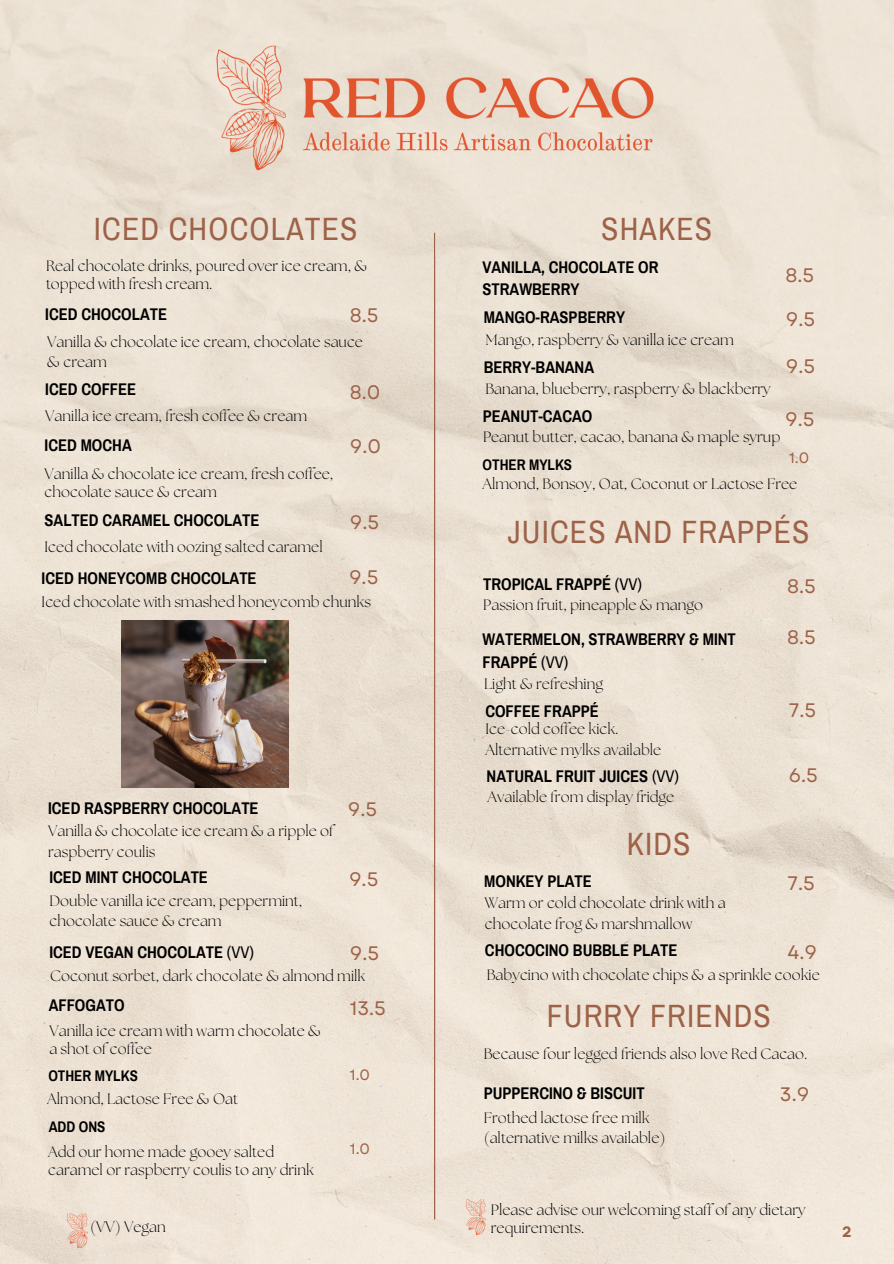
<style>
.page{position:relative;width:894px;height:1264px;background:#fff}
.page>*{position:absolute;margin:0;border:0;box-sizing:border-box;transform-origin:0 0}
.t1{font:31.5px "Archivo Narrow";letter-spacing:.035em;color:#9d6248}
.t2{font:19.5px "Garet";color:#9d6248}
.t3{font:700 16.5px/22.5px "Archivo Narrow";color:#000}
.t4{font:300 15px/18px "The Seasons";color:#000}
.t5{font:700 15px "Archivo Narrow";color:#000}
.t6{font:15px "Garet";color:#9d6248}
.t7{font:700 15px "Garet";color:#9d6248}
.s1{font-weight:400}
</style>
<div class="page">
<img style="left:0;top:0;width:893px;height:1263px">
<hr style="left:434px;top:233px;width:1px;height:985px;background:#9d6248">
<img style="left:121px;top:620px;width:167px;height:167px">
<img style="left:207px;top:44px;width:454px;height:129px">
<img style="left:464px;top:1199px;width:24px;height:35px">
<img style="left:65px;top:1212px;width:24px;height:35px">
<h2 class="t1" style="left:94px;top:212px;width:265px">ICED CHOCOLATES</h2>
<p class="t4" style="left:46px;top:258px;width:323px">Real chocolate drinks, poured over ice cream, &amp; topped with fresh cream.</p>
<h2 class="t3" style="left:45px;top:303px;width:123px">ICED CHOCOLATE</h2>
<h3 class="t4" style="left:47px;top:333px;width:317px">Vanilla &amp; chocolate ice cream, chocolate sauce</h3>
<p class="t4" style="left:47px;top:354px;width:61px">&amp; cream</p>
<p class="t3" style="left:45px;top:378px;width:92px">ICED COFFEE</p>
<h2 class="t4" style="left:45px;top:408px;width:263px">Vanilla ice cream, fresh coffee &amp; cream</h2>
<h3 class="t3" style="left:45px;top:434px;width:89px">ICED MOCHA</h3>
<p class="t4" style="left:45px;top:466px;width:290px">Vanilla &amp; chocolate ice cream, fresh coffee,</p>
<p class="t4" style="left:45px;top:484px;width:174px">chocolate sauce &amp; cream</p>
<p class="t2" style="left:350px;top:301px;width:30px">8.5</p>
<h4 class="t2" style="left:350px;top:378px;width:32px">8.0</h4>
<p class="t2" style="left:350px;top:432px;width:33px">9.0</p>
<h3 class="t3" style="left:45px;top:509px;width:216px">SALTED CARAMEL CHOCOLATE</h3>
<h2 class="t4" style="left:45px;top:539px;width:279px">Iced chocolate with oozing salted caramel</h2>
<p class="t2" style="left:350px;top:508px;width:31px">9.5</p>
<p class="t2" style="left:349px;top:563px;width:31px">9.5</p>
<p class="t3" style="left:42px;top:567px;width:216px">ICED HONEYCOMB CHOCOLATE</p>
<h3 class="t4" style="left:42px;top:593px;width:331px">Iced chocolate with smashed honeycomb chunks</h3>
<p class="t3" style="left:48px;top:796px;width:212px">ICED RASPBERRY CHOCOLATE</p>
<h3 class="t4" style="left:48px;top:823px;width:287px">Vanilla &amp; chocolate ice cream &amp; a ripple of</h3>
<p class="t4" style="left:48px;top:843px;width:109px">raspberry coulis</p>
<p class="t3" style="left:49px;top:866px;width:160px">ICED MINT CHOCOLATE</p>
<p class="t4" style="left:49px;top:893px;width:254px">Double vanilla ice cream, peppermint,</p>
<h2 class="t4" style="left:49px;top:913px;width:174px">chocolate sauce &amp; cream</h2>
<p class="t2" style="left:348px;top:795px;width:31px">9.5</p>
<h3 class="t2" style="left:349px;top:864px;width:31px">9.5</h3>
<p class="t3" style="left:49px;top:941px;width:206px">ICED VEGAN CHOCOLATE <span class="s1">(VV)</span></p>
<h2 class="t4" style="left:50px;top:968px;width:317px">Coconut sorbet, dark chocolate &amp; almond milk</h2>
<p class="t2" style="left:350px;top:939px;width:31px">9.5</p>
<h3 class="t3" style="left:49px;top:993px;width:77px">AFFOGATO</h3>
<p class="t2" style="left:350px;top:994px;width:38px">13.5</p>
<p class="t4" style="left:49px;top:1023px;width:273px">Vanilla ice cream with warm chocolate &amp;</p>
<h2 class="t4" style="left:49px;top:1041px;width:104px">a shot of coffee</h2>
<h3 class="t5" style="left:48px;top:1067px;width:91px">OTHER MYLKS</h3>
<p class="t4" style="left:47px;top:1091px;width:192px">Almond, Lactose Free &amp; Oat</p>
<h2 class="t5" style="left:49px;top:1119px;width:58px">ADD ONS</h2>
<p class="t4" style="left:48px;top:1143px;width:227px">Add our home made gooey salted</p>
<h2 class="t4" style="left:48px;top:1161px;width:267px">caramel or raspberry coulis to any drink</h2>
<p class="t4" style="left:90px;top:1219px;width:77px">(VV) Vegan</p>
<h3 class="t6" style="left:350px;top:1063px;width:22px">1.0</h3>
<h3 class="t6" style="left:350px;top:1138px;width:22px">1.0</h3>
<p class="t1" style="left:601px;top:212px;width:112px">SHAKES</p>
<p class="t3" style="left:482px;top:256px;width:177px">VANILLA, CHOCOLATE OR<br>STRAWBERRY</p>
<h1 class="t2" style="left:785px;top:261px;width:30px">8.5</h1>
<p class="t3" style="left:483px;top:306px;width:143px">MANGO-RASPBERRY</p>
<h3 class="t4" style="left:485px;top:332px;width:250px">Mango, raspberry &amp; vanilla ice cream</h3>
<h3 class="t3" style="left:483px;top:356px;width:112px">BERRY-BANANA</h3>
<h2 class="t4" style="left:485px;top:381px;width:287px">Banana, blueberry, raspberry &amp; blackberry</h2>
<h2 class="t2" style="left:785px;top:305px;width:31px">9.5</h2>
<p class="t2" style="left:785px;top:352px;width:31px">9.5</p>
<p class="t3" style="left:482px;top:405px;width:111px">PEANUT-CACAO</p>
<h1 class="t2" style="left:785px;top:405px;width:31px">9.5</h1>
<p class="t4" style="left:483px;top:429px;width:299px">Peanut butter, cacao, banana &amp; maple syrup</p>
<h3 class="t6" style="left:788px;top:447px;width:22px">1.0</h3>
<h2 class="t5" style="left:482px;top:456px;width:91px">OTHER MYLKS</h2>
<p class="t4" style="left:482px;top:475px;width:316px">Almond, Bonsoy, Oat, Coconut or Lactose Free</p>
<h2 class="t1" style="left:507px;top:515px;width:303px">JUICES AND FRAPPÉS</h2>
<p class="t3" style="left:483px;top:573px;width:160px">TROPICAL FRAPPÉ <span class="s1">(VV)</span></p>
<h4 class="t2" style="left:787px;top:572px;width:30px">8.5</h4>
<h2 class="t4" style="left:483px;top:597px;width:221px">Passion fruit, pineapple &amp; mango</h2>
<p class="t3" style="left:482px;top:628px;width:255px">WATERMELON, STRAWBERRY &amp; MINT<br>FRAPPÉ <span class="s1">(VV)</span></p>
<h2 class="t4" style="left:484px;top:676px;width:120px">Light &amp; refreshing</h2>
<h3 class="t2" style="left:787px;top:623px;width:30px">8.5</h3>
<p class="t3" style="left:485px;top:700px;width:115px">COFFEE FRAPPÉ</p>
<h3 class="t2" style="left:788px;top:696px;width:29px">7.5</h3>
<p class="t4" style="left:485px;top:721px;width:134px">Ice-cold coffee kick.</p>
<p class="t4" style="left:485px;top:741px;width:177px">Alternative mylks available</p>
<p class="t3" style="left:486px;top:764px;width:194px">NATURAL FRUIT JUICES <span class="s1">(VV)</span></p>
<h2 class="t4" style="left:487px;top:789px;width:188px">Available from display fridge</h2>
<h3 class="t1" style="left:626px;top:827px;width:65px">KIDS</h3>
<h3 class="t2" style="left:788px;top:761px;width:31px">6.5</h3>
<p class="t3" style="left:484px;top:870px;width:109px">MONKEY PLATE</p>
<h1 class="t2" style="left:787px;top:869px;width:29px">7.5</h1>
<h1 class="t4" style="left:485px;top:895px;width:242px">Warm or cold chocolate drink with a</h1>
<h4 class="t4" style="left:485px;top:915px;width:209px">chocolate frog &amp; marshmallow</h4>
<p class="t4" style="left:486px;top:966px;width:334px">Babycino with chocolate chips &amp; a sprinkle cookie</p>
<h3 class="t3" style="left:485px;top:938px;width:194px">CHOCOCINO BUBBLE PLATE</h3>
<h2 class="t2" style="left:787px;top:937px;width:31px">4.9</h2>
<p class="t1" style="left:547px;top:999px;width:225px">FURRY FRIENDS</p>
<h2 class="t4" style="left:483px;top:1045px;width:325px">Because four legged friends also love Red Cacao.</h2>
<h2 class="t3" style="left:483px;top:1082px;width:162px">PUPPERCINO &amp; BISCUIT</h2>
<h4 class="t2" style="left:779px;top:1080px;width:31px">3.9</h4>
<h3 class="t4" style="left:483px;top:1109px;width:167px">Frothed lactose free milk</h3>
<p class="t4" style="left:483px;top:1129px;width:183px">(alternative milks available)</p>
<h2 class="t4" style="left:490px;top:1202px;width:316px">Please advise our welcoming staff of any dietary requirements.</h2>
<h1 class="t7" style="left:842px;top:1221px;width:11px">2</h1>
</div>
